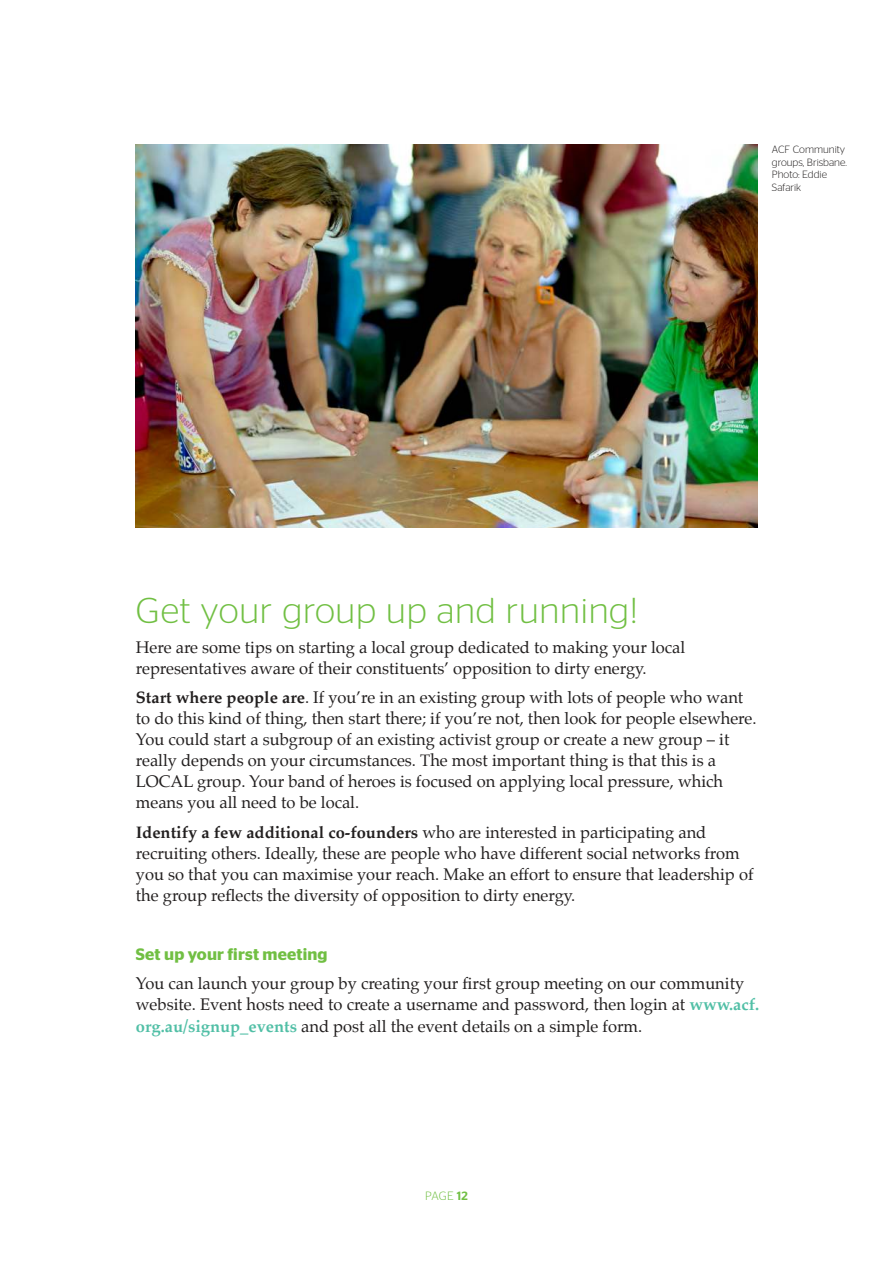
<style>
.page{position:relative;width:893px;height:1263px;background:#fff}
.page>*{position:absolute;margin:0;border:0;box-sizing:border-box;transform-origin:0 0}
.t1{font:300 36px "Stag Sans";letter-spacing:.02em;color:#71bf43}
.t2{font:16.5px/21px "Palatino";color:#221f1f}
.t3{font:600 16.5px "Stag Sans";letter-spacing:.01em;color:#71bf43}
.t4{font:300 12px "Stag Sans";color:#71bf43}
.t5{font:300 10.5px/12.6px "Stag Sans";color:#221f1f}
.s1{font-weight:700}
.s2{font-weight:700;color:#51bfa6}
.s3{font-weight:500}
</style>
<div class="page">
<img style="left:136px;top:145px;width:621px;height:382px">
<p class="t5" style="left:772px;top:144px;width:76px">ACF Community groups, Brisbane.<br>Photo: Eddie<br>Safarik</p>
<h1 class="t1" style="left:136px;top:598px;width:504px">Get your group up and running!</h1>
<p class="t2" style="left:136px;top:638px;width:551px">Here are some tips on starting a local group dedicated to making your local representatives aware of their constituents’ opposition to dirty energy.</p>
<p class="t2" style="left:136px;top:689px;width:622px"><span class="s1">Start where people are</span>. If you’re in an existing group with lots of people who want to do this kind of thing, then start there; if you’re not, then look for people elsewhere.<br>You could start a subgroup of an existing activist group or create a new group – it really depends on your circumstances. The most important thing is that this is a LOCAL group. Your band of heroes is focused on applying local pressure, which means you all need to be local.</p>
<p class="t2" style="left:136px;top:823px;width:619px"><span class="s1">Identify a few additional co-founders</span> who are interested in participating and recruiting others. Ideally, these are people who have different social networks from you so that you can maximise your reach. Make an effort to ensure that leadership of the group reflects the diversity of opposition to dirty energy.</p>
<p class="t3" style="left:136px;top:948px;width:193px">Set up your first meeting</p>
<p class="t2" style="left:136px;top:973px;width:625px">You can launch your group by creating your first group meeting on our community website. Event hosts need to create a username and password, then login at <span class="s2">www.acf. org.au/signup_events</span> and post all the event details on a simple form.</p>
<p class="t4" style="left:425px;top:1192px;width:44px">PAGE <span class="s3">12</span></p>
</div>
